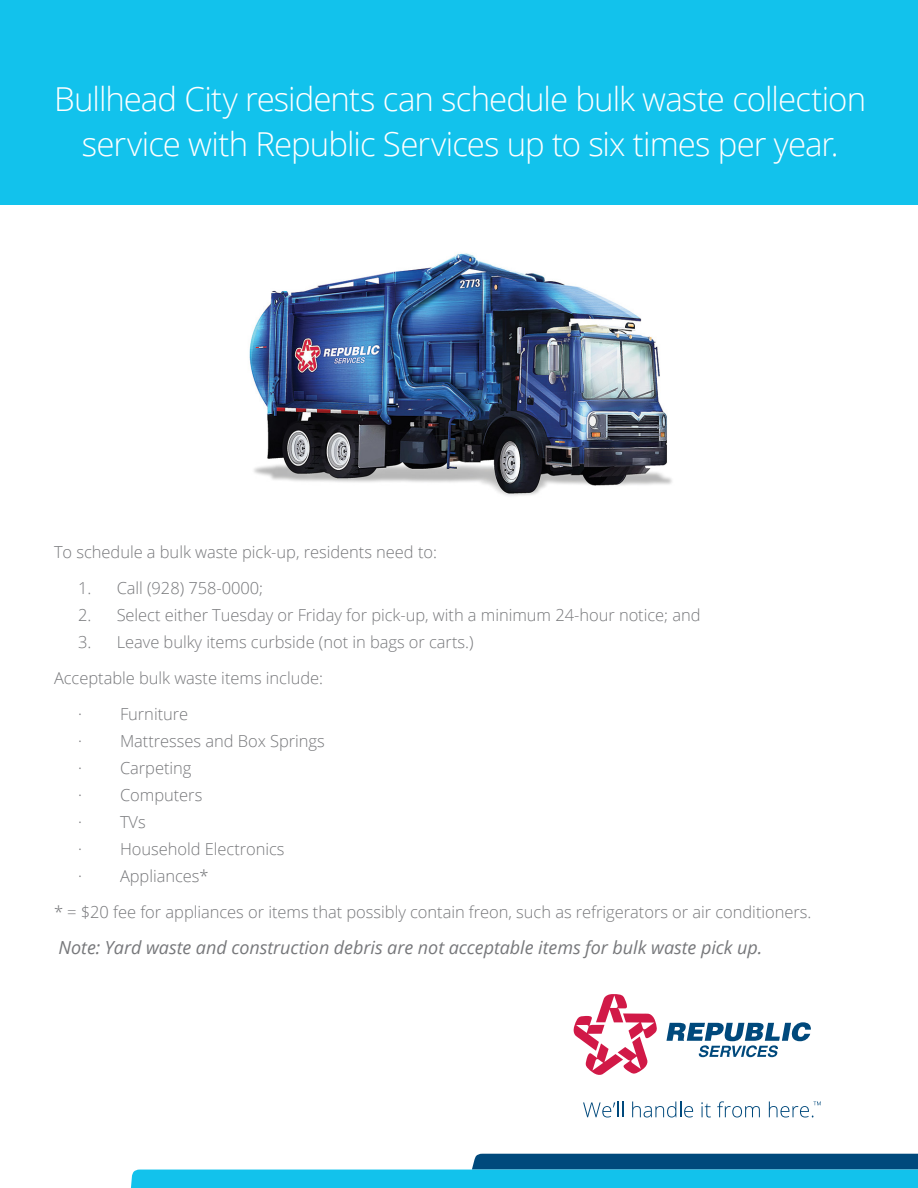
<style>
.page{position:relative;width:918px;height:1188px;background:#fff}
.page>*{position:absolute;margin:0;border:0;box-sizing:border-box;transform-origin:0 0}
.t1{font:300 33px/44.8px "Open Sans";letter-spacing:-.025em;color:#fff;text-align:center}
.t2{font:italic 18px "Open Sans";letter-spacing:-.005em;color:#77787b}
.t3{font:300 16.5px/27px "Open Sans";letter-spacing:-.005em;color:#77787b}
</style>
<div class="page">
<div style="left:0;top:0;width:918px;height:204px;background:#12c2ec"></div>
<img style="left:249px;top:253px;width:423px;height:243px">
<svg style="left:131px;top:1154px;width:787px;height:34px"></svg>
<svg style="left:573px;top:994px;width:84px;height:81px"></svg>
<svg style="left:666px;top:1022px;width:145px;height:35px"></svg>
<svg style="left:583px;top:1102px;width:40px;height:16px"></svg>
<svg style="left:632px;top:1102px;width:61px;height:16px"></svg>
<svg style="left:701px;top:1102px;width:10px;height:16px"></svg>
<svg style="left:717px;top:1101px;width:43px;height:16px"></svg>
<svg style="left:769px;top:1102px;width:52px;height:16px"></svg>
<p class="t1" style="left:54px;top:76px;width:813px">Bullhead City residents can schedule bulk waste collection service with Republic Services up to six times per year.</p>
<p class="t3" style="left:54px;top:538px;width:385px">To schedule a bulk waste pick-up, residents need to:</p>
<p class="t3" style="left:78px;top:574px;width:187px">1. Call (928) 758-0000;</p>
<p class="t3" style="left:78px;top:601px;width:624px">2. Select either Tuesday or Friday for pick-up, with a minimum 24-hour notice; and</p>
<p class="t3" style="left:78px;top:628px;width:397px">3. Leave bulky items curbside (not in bags or carts.)</p>
<p class="t3" style="left:54px;top:664px;width:271px">Acceptable bulk waste items include:</p>
<p class="t3" style="left:78px;top:700px;width:248px">· Furniture<br>· Mattresses and Box Springs · Carpeting<br>· Computers<br>· TVs<br>· Household Electronics<br>· Appliances*</p>
<p class="t3" style="left:54px;top:898px;width:759px">* = $20 fee for appliances or items that possibly contain freon, such as refrigerators or air conditioners.</p>
<p class="t2" style="left:59px;top:935px;width:705px">Note: Yard waste and construction debris are not acceptable items for bulk waste pick up.</p>
</div>
